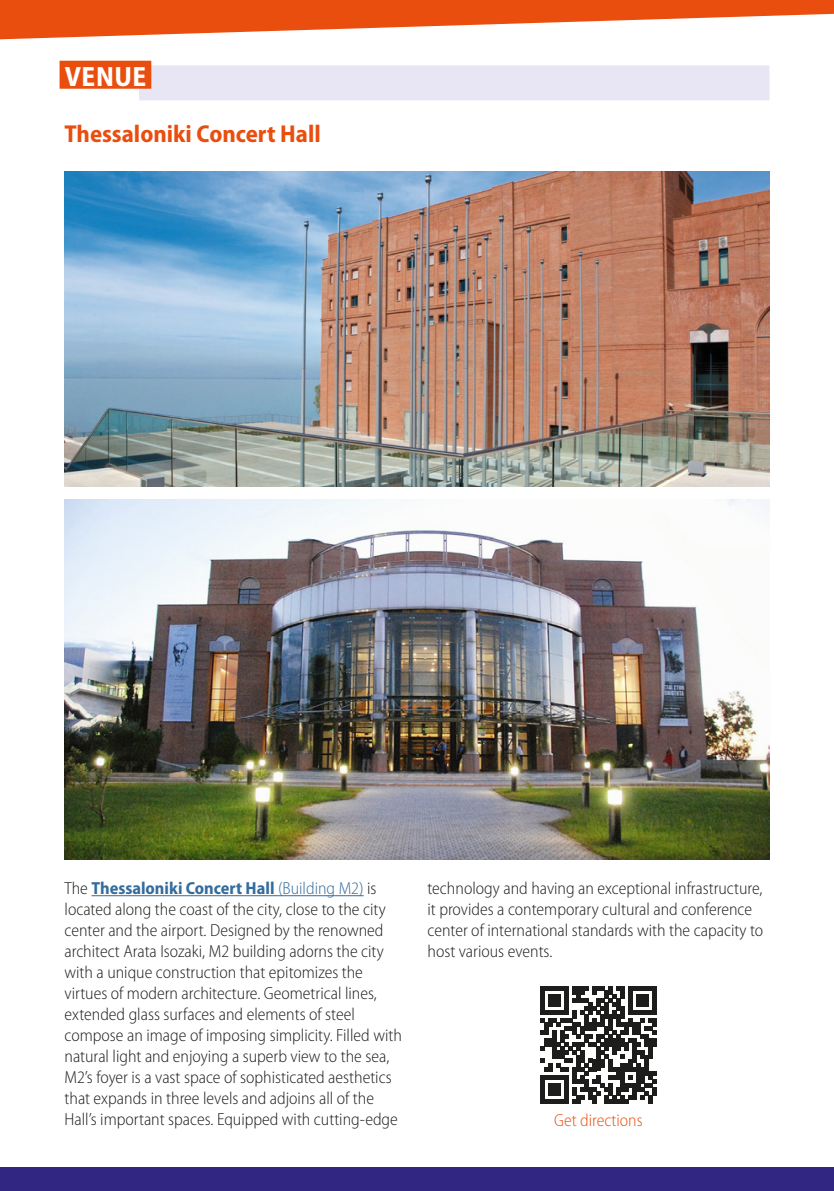
<style>
.page{position:relative;width:834px;height:1191px;background:#fff}
.page>*{position:absolute;margin:0;border:0;box-sizing:border-box;transform-origin:0 0}
._00_TItle{font:700 semi-condensed 28px "Myriad Pro";letter-spacing:.02em;color:#fff}
._00_Body{font:700 semi-condensed 24.5px "Myriad Pro";color:#e94e0f}
._00_Body-2{font:300 semi-condensed 17.5px/21px "Myriad Pro";color:#1d1d1b}
._00_Body-3{font:300 semi-condensed 17.5px "Myriad Pro";color:#e94e0f}
.s1{font-weight:700;color:#336c9e}
.s2{color:#336c9e}
</style>
<div class="page">
<div style="left:139px;top:65px;width:630px;height:35px;background:#e8e6f4"></div>
<div style="left:60px;top:61px;width:91px;height:28px;background:#e94e0f"></div>
<hr style="left:91px;top:895px;width:272px;height:1px;background:#336c9e">
<img style="left:64px;top:171px;width:705px;height:315px">
<div style="left:0;top:1167px;width:833px;height:24px;background:#312783"></div>
<svg style="left:0;top:0;width:833px;height:39px"></svg>
<svg style="left:540px;top:986px;width:116px;height:117px"></svg>
<img style="left:64px;top:499px;width:705px;height:360px">
<p class="_00_TItle" style="left:65px;top:60px;width:83px">VENUE</p>
<p class="_00_Body" style="left:64px;top:120px;width:258px">Thessaloniki Concert Hall</p>
<p class="_00_Body-2" style="left:64px;top:878px;width:339px">The <span class="s1">Thessaloniki Concert Hall</span> <span class="s2">(Building M2)</span> is located along the coast of the city, close to the city center and the airport. Designed by the renowned architect Arata Isozaki, M2 building adorns the city with a unique construction that epitomizes the virtues of modern architecture. Geometrical lines, extended glass surfaces and elements of steel compose an image of imposing simplicity. Filled with natural light and enjoying a superb view to the sea, M2’s foyer is a vast space of sophisticated aesthetics that expands in three levels and adjoins all of the Hall’s important spaces. Equipped with cutting-edge</p>
<p class="_00_Body-2" style="left:427px;top:878px;width:337px">technology and having an exceptional infrastructure, it provides a contemporary cultural and conference center of international standards with the capacity to host various events.</p>
<p class="_00_Body-3" style="left:554px;top:1111px;width:90px">Get directions</p>
</div>
